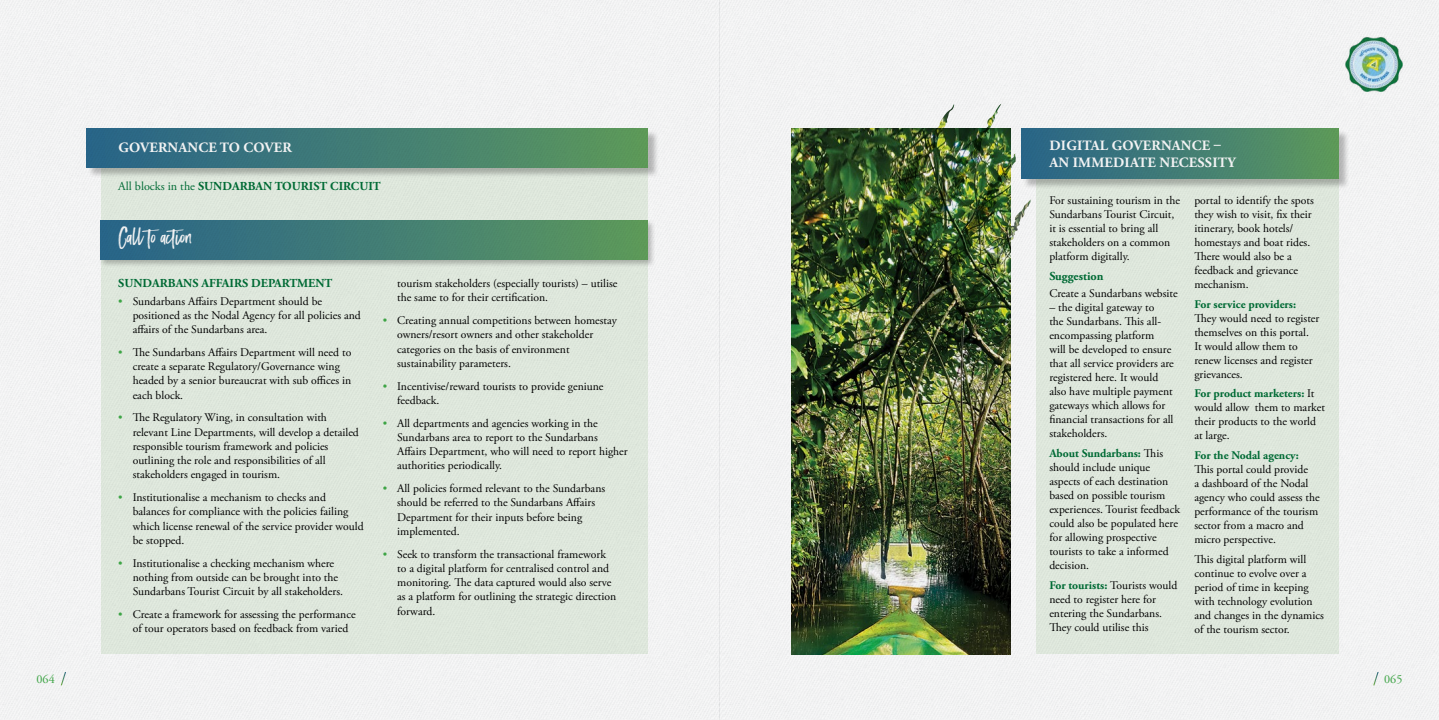
<style>
.page{position:relative;width:1439px;height:720px;background:#fff}
.page>*{position:absolute;margin:0;border:0;box-sizing:border-box;transform-origin:0 0}
.t1{font:21.35px "Black Diamond";color:#fff}
.t2{font:700 14.17px/17.1px "Adobe Garamond Pro";letter-spacing:.015em;color:#fff}
.t3{font:700 12.16px "Adobe Garamond Pro";color:#007037}
.t4{font:12.16px "Adobe Garamond Pro";color:#41ad49}
.t5{font:11.64px/14px "Adobe Garamond Pro";color:#000}
.t6{font:700 11.64px "Adobe Garamond Pro";color:#007037}
.s1{font-weight:400}
.s2{color:#41ad49}
.s3{font-weight:700;color:#007037}
</style>
<div class="page">
<img style="left:0;top:0;width:1439px;height:719px">
<p class="t2" style="left:118px;top:139px;width:175px">GOVERNANCE TO COVER</p>
<p class="t3" style="left:118px;top:179px;width:264px"><span class="s1">All blocks in the</span> SUNDARBAN TOURIST CIRCUIT</p>
<h1 class="t1" style="left:118px;top:223px;width:77px">Call to action</h1>
<p class="t3" style="left:118px;top:276px;width:216px">SUNDARBANS AFFAIRS DEPARTMENT</p>
<p class="t5" style="left:133px;top:294px;width:230px;text-indent:-14px"><span class="s2">•</span> Sundarbans Affairs Department should be positioned as the Nodal Agency for all policies and affairs of the Sundarbans area.</p>
<p class="t5" style="left:133px;top:345px;width:220px;text-indent:-14px"><span class="s2">•</span> The Sundarbans Affairs Department will need to create a separate Regulatory/Governance wing headed by a senior bureaucrat with sub offices in each block.</p>
<p class="t5" style="left:133px;top:411px;width:228px;text-indent:-14px"><span class="s2">•</span> The Regulatory Wing, in consultation with relevant Line Departments, will develop a detailed responsible tourism framework and policies outlining the role and responsibilities of all stakeholders engaged in tourism.</p>
<p class="t5" style="left:133px;top:490px;width:232px;text-indent:-14px"><span class="s2">•</span> Institutionalise a mechanism to checks and balances for compliance with the policies failing which license renewal of the service provider would be stopped.</p>
<p class="t5" style="left:133px;top:556px;width:212px;text-indent:-14px"><span class="s2">•</span> Institutionalise a checking mechanism where nothing from outside can be brought into the<br>Sundarbans Tourist Circuit by all stakeholders.</p>
<p class="t5" style="left:133px;top:607px;width:224px;text-indent:-14px"><span class="s2">•</span> Create a framework for assessing the performance of tour operators based on feedback from varied</p>
<p class="t5" style="left:397px;top:276px;width:222px">tourism stakeholders (especially tourists) – utilise the same to for their certification.</p>
<p class="t5" style="left:397px;top:313px;width:221px;text-indent:-14px"><span class="s2">•</span> Creating annual competitions between homestay owners/resort owners and other stakeholder categories on the basis of environment sustainability parameters.</p>
<p class="t5" style="left:397px;top:379px;width:208px;text-indent:-14px"><span class="s2">•</span> Incentivise/reward tourists to provide geniune feedback.</p>
<p class="t5" style="left:397px;top:416px;width:232px;text-indent:-14px"><span class="s2">•</span> All departments and agencies working in the Sundarbans area to report to the Sundarbans Affairs Department, who will need to report higher authorities periodically.</p>
<p class="t5" style="left:397px;top:481px;width:210px;text-indent:-14px"><span class="s2">•</span> All policies formed relevant to the Sundarbans should be referred to the Sundarbans Affairs Department for their inputs before being implemented.</p>
<p class="t5" style="left:397px;top:547px;width:220px;text-indent:-14px"><span class="s2">•</span> Seek to transform the transactional framework to a digital platform for centralised control and monitoring. The data captured would also serve as a platform for outlining the strategic direction forward.</p>
<p class="t2" style="left:1049px;top:137px;width:188px">DIGITAL GOVERNANCE –<br>AN IMMEDIATE NECESSITY</p>
<p class="t5" style="left:1049px;top:193px;width:132px">For sustaining tourism in the<br>Sundarbans Tourist Circuit, it is essential to bring all stakeholders on a common platform digitally.</p>
<p class="t3" style="left:1049px;top:269px;width:56px">Suggestion</p>
<p class="t5" style="left:1049px;top:286px;width:130px">Create a Sundarbans website</p>
<p class="t5" style="left:1049px;top:300px;width:126px">– the digital gateway to<br>the Sundarbans. This all&shy;encompassing platform<br>will be developed to ensure that all service providers are registered here. It would also have multiple payment gateways which allows for financial transactions for all stakeholders.</p>
<p class="t5" style="left:1049px;top:446px;width:132px"><span class="s3">About Sundarbans:</span> This should include unique aspects of each destination based on possible tourism experiences. Tourist feedback could also be populated here for allowing prospective tourists to take a informed decision.</p>
<p class="t5" style="left:1049px;top:578px;width:129px"><span class="s3">For tourists:</span> Tourists would need to register here for entering the Sundarbans.<br>They could utilise this</p>
<p class="t5" style="left:1194px;top:193px;width:121px">portal to identify the spots they wish to visit, fix their itinerary, book hotels/ homestays and boat rides.<br>There would also be a feedback and grievance mechanism.</p>
<p class="t6" style="left:1194px;top:297px;width:103px">For service providers:</p>
<p class="t5" style="left:1194px;top:311px;width:127px">They would need to register themselves on this portal.<br>It would allow them to renew licenses and register grievances.</p>
<p class="t5" style="left:1194px;top:387px;width:132px"><span class="s3">For product marketers:</span> It would allow them to market their products to the world at large.</p>
<p class="t6" style="left:1194px;top:448px;width:106px">For the Nodal agency:</p>
<p class="t5" style="left:1194px;top:463px;width:127px">This portal could provide<br>a dashboard of the Nodal agency who could assess the performance of the tourism sector from a macro and micro perspective.</p>
<p class="t5" style="left:1194px;top:552px;width:131px">This digital platform will continue to evolve over a period of time in keeping with technology evolution and changes in the dynamics of the tourism sector.</p>
<p class="t4" style="left:37px;top:672px;width:20px">064</p>
<p class="t4" style="left:1384px;top:672px;width:20px">065</p>
</div>
